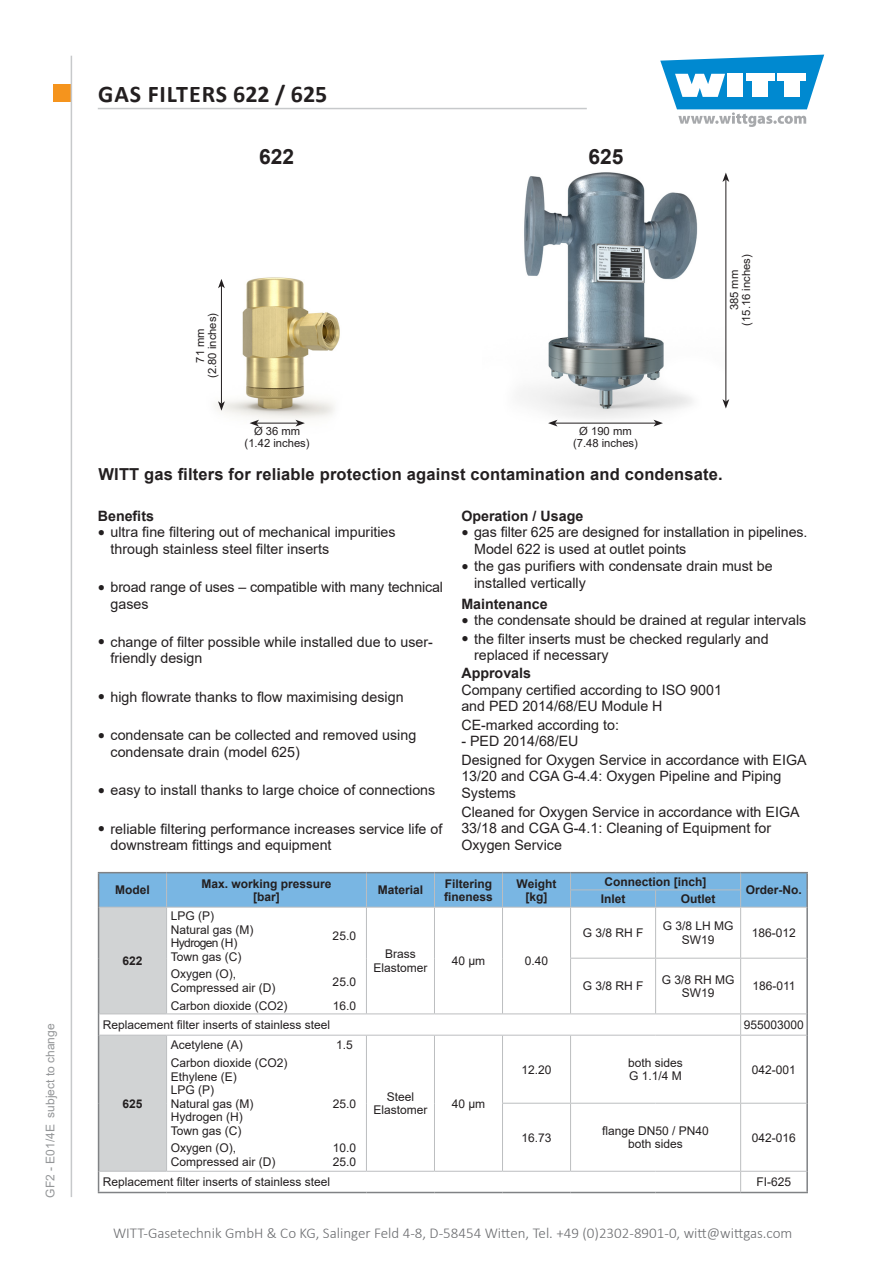
<style>
.page{position:relative;width:893px;height:1263px;background:#fff}
.page>*{position:absolute;margin:0;border:0;box-sizing:border-box;transform-origin:0 0}
.t1{font:700 24px "Calibri";letter-spacing:.035em;color:#231f20}
.Typ_Bez{font:700 21px "Arial";color:#231f20}
.Überschrift{font:700 16.5px "Arial";letter-spacing:.01em;color:#231f20}
.t2{font:300 15px "Calibri";color:#6b6c6f}
.Überschrift-2{font:14.25px/16.5px "Arial";color:#231f20}
.Überschrift-3{font:700 14.25px "Arial";color:#231f20}
.TD{font:700 14.25px "Arial";color:#231f20}
.Einleitungstext{font:12px/13.5px "Arial";color:#231f20}
.Einleitungstext-2{font:700 12px/13.5px "Arial";color:#231f20;text-align:center}
.t3{font:12px "Arial";color:#949698}
.Einleitungstext-3{font:12px/13.5px "Arial";letter-spacing:-.05em;color:#231f20}
.t4{font:11.25px/12px "Arial";color:#231f20;text-align:center}
.s1{font-family:"Bookman Old Style";font-size:12px}
</style>
<div class="page">
<div style="left:53px;top:85px;width:17px;height:17px;background:#f5941d"></div>
<svg style="left:660px;top:55px;width:164px;height:72px"></svg>
<hr style="left:71px;top:56px;width:1px;height:1141px;background:#c7c9cb">
<hr style="left:98px;top:108px;width:489px;height:1px;background:#c7c9cb">
<img style="left:216px;top:277px;width:124px;height:150px">
<img style="left:519px;top:172px;width:208px;height:255px">
<hr style="left:98px;top:872px;width:69px;height:1px;background:#808285">
<hr style="left:167px;top:872px;width:199px;height:1px;background:#808285">
<hr style="left:366px;top:872px;width:68px;height:1px;background:#808285">
<hr style="left:434px;top:872px;width:68px;height:1px;background:#808285">
<hr style="left:502px;top:872px;width:69px;height:1px;background:#808285">
<hr style="left:571px;top:872px;width:85px;height:1px;background:#808285">
<hr style="left:656px;top:872px;width:85px;height:1px;background:#808285">
<hr style="left:741px;top:872px;width:67px;height:1px;background:#808285">
<hr style="left:98px;top:1192px;width:69px;height:1px;background:#808285">
<hr style="left:167px;top:1192px;width:199px;height:1px;background:#808285">
<hr style="left:366px;top:1192px;width:68px;height:1px;background:#808285">
<hr style="left:434px;top:1192px;width:68px;height:1px;background:#808285">
<hr style="left:502px;top:1192px;width:69px;height:1px;background:#808285">
<hr style="left:571px;top:1192px;width:85px;height:1px;background:#808285">
<hr style="left:656px;top:1192px;width:85px;height:1px;background:#808285">
<hr style="left:741px;top:1192px;width:67px;height:1px;background:#808285">
<svg style="left:98px;top:873px;width:710px;height:319px"></svg>
<hr style="left:221px;top:286px;width:1px;height:118px;background:#231f20">
<svg style="left:218px;top:279px;width:7px;height:9px"></svg>
<svg style="left:218px;top:401px;width:7px;height:10px"></svg>
<hr style="left:257px;top:423px;width:41px;height:1px;background:#231f20">
<svg style="left:295px;top:420px;width:10px;height:6px"></svg>
<svg style="left:250px;top:420px;width:9px;height:6px"></svg>
<hr style="left:725px;top:180px;width:1px;height:222px;background:#231f20">
<svg style="left:722px;top:173px;width:7px;height:9px"></svg>
<svg style="left:722px;top:399px;width:7px;height:10px"></svg>
<hr style="left:555px;top:423px;width:101px;height:1px;background:#231f20">
<svg style="left:653px;top:420px;width:10px;height:6px"></svg>
<svg style="left:548px;top:420px;width:9px;height:6px"></svg>
<p class="t3" style="left:42px;top:1197px;width:176px;rotate:-90deg">GF2 - E01/4E subject to change</p>
<h1 class="t1" style="left:98px;top:77px;width:231px">GAS FILTERS 622 / 625</h1>
<p class="Typ_Bez" style="left:259px;top:142px;width:37px">622</p>
<p class="Typ_Bez" style="left:589px;top:142px;width:37px">625</p>
<p class="t4" style="left:194px;top:378px;width:67px;rotate:-90deg">71 mm<br>(2.80 inches)</p>
<p class="t4" style="left:728px;top:326px;width:73px;rotate:-90deg">385 mm (15.16 inches)</p>
<p class="t4" style="left:245px;top:425px;width:67px">Ø 36 mm (1.42 inches)</p>
<p class="t4" style="left:573px;top:425px;width:67px">Ø 190 mm (7.48 inches)</p>
<p class="Überschrift" style="left:99px;top:462px;width:626px">WITT gas filters for reliable protection against contamination and condensate.</p>
<p class="Überschrift-3" style="left:98px;top:506px;width:58px">Benefits</p>
<p class="Überschrift-2" style="left:111px;top:524px;width:287px;text-indent:-13px"><span class="s1">●</span> ultra fine filtering out of mechanical impurities through stainless steel filter inserts</p>
<p class="Überschrift-2" style="left:111px;top:579px;width:334px;text-indent:-13px"><span class="s1">●</span> broad range of uses – compatible with many technical gases</p>
<p class="Überschrift-2" style="left:111px;top:634px;width:324px;text-indent:-13px"><span class="s1">●</span> change of filter possible while installed due to user&shy;friendly design</p>
<p class="Überschrift-2" style="left:98px;top:688px;width:307px"><span class="s1">●</span> high flowrate thanks to flow maximising design</p>
<p class="Überschrift-2" style="left:111px;top:727px;width:307px;text-indent:-13px"><span class="s1">●</span> condensate can be collected and removed using condensate drain (model 625)</p>
<p class="Überschrift-2" style="left:98px;top:782px;width:339px"><span class="s1">●</span> easy to install thanks to large choice of connections</p>
<p class="Überschrift-2" style="left:111px;top:820px;width:333px;text-indent:-13px"><span class="s1">●</span> reliable filtering performance increases service life of downstream fittings and equipment</p>
<p class="Überschrift-3" style="left:461px;top:506px;width:123px">Operation / Usage</p>
<p class="Überschrift-2" style="left:474px;top:524px;width:335px;text-indent:-13px"><span class="s1">●</span> gas filter 625 are designed for installation in pipelines.<br>Model 622 is used at outlet points</p>
<p class="Überschrift-2" style="left:474px;top:558px;width:300px;text-indent:-13px"><span class="s1">●</span> the gas purifiers with condensate drain must be installed vertically</p>
<p class="Überschrift-3" style="left:461px;top:594px;width:88px">Maintenance</p>
<p class="Überschrift-2" style="left:461px;top:612px;width:346px"><span class="s1">●</span> the condensate should be drained at regular intervals</p>
<p class="Überschrift-2" style="left:474px;top:630px;width:296px;text-indent:-13px"><span class="s1">●</span> the filter inserts must be checked regularly and replaced if necessary</p>
<p class="TD" style="left:461px;top:663px;width:71px">Approvals</p>
<p class="Überschrift-2" style="left:461px;top:681px;width:262px">Company certified according to ISO 9001 and PED 2014/68/EU Module H</p>
<p class="Überschrift-2" style="left:461px;top:716px;width:159px">CE-marked according to:</p>
<p class="Überschrift-2" style="left:461px;top:733px;width:119px">- PED 2014/68/EU</p>
<p class="Überschrift-2" style="left:461px;top:751px;width:347px">Designed for Oxygen Service in accordance with EIGA<br>13/20 and CGA G-4.4: Oxygen Pipeline and Piping<br>Systems</p>
<p class="Überschrift-2" style="left:461px;top:803px;width:340px">Cleaned for Oxygen Service in accordance with EIGA<br>33/18 and CGA G-4.1: Cleaning of Equipment for<br>Oxygen Service</p>
<p class="Einleitungstext-2" style="left:115px;top:883px;width:36px">Model</p>
<p class="Einleitungstext-2" style="left:201px;top:877px;width:132px">Max. working pressure [bar]</p>
<p class="Einleitungstext-2" style="left:378px;top:883px;width:47px">Material</p>
<p class="Einleitungstext-2" style="left:444px;top:877px;width:50px;text-align:left">Filtering fineness</p>
<p class="Einleitungstext-2" style="left:517px;top:877px;width:41px">Weight [kg]</p>
<p class="Einleitungstext-2" style="left:605px;top:875px;width:103px">Connection [inch]</p>
<p class="Einleitungstext-2" style="left:601px;top:892px;width:26px">Inlet</p>
<p class="Einleitungstext-2" style="left:681px;top:892px;width:36px">Outlet</p>
<p class="Einleitungstext-2" style="left:746px;top:883px;width:58px">Order-No.</p>
<p class="Einleitungstext-2" style="left:123px;top:954px;width:22px">622</p>
<p class="Einleitungstext" style="left:171px;top:909px;width:84px">LPG (P)<br>Natural gas (M)</p>
<p class="Einleitungstext" style="left:333px;top:928px;width:25px">25.0</p>
<p class="Einleitungstext-3" style="left:171px;top:936px;width:72px">Hydrogen (H)<br>Town gas (C)</p>
<p class="Einleitungstext" style="left:171px;top:967px;width:106px">Oxygen (O),<br>Compressed air (D)</p>
<p class="Einleitungstext" style="left:333px;top:975px;width:25px">25.0</p>
<p class="Einleitungstext" style="left:171px;top:998px;width:118px">Carbon dioxide (CO2)</p>
<p class="Einleitungstext" style="left:333px;top:998px;width:25px">16.0</p>
<p class="Einleitungstext" style="left:373px;top:947px;width:56px;text-align:center">Brass<br>Elastomer</p>
<p class="Einleitungstext" style="left:452px;top:954px;width:35px">40 µm</p>
<p class="Einleitungstext" style="left:525px;top:954px;width:25px">0.40</p>
<p class="Einleitungstext" style="left:583px;top:926px;width:62px">G 3/8 RH F</p>
<p class="Einleitungstext" style="left:663px;top:919px;width:72px;text-align:center">G 3/8 LH MG<br>SW19</p>
<p class="Einleitungstext" style="left:752px;top:926px;width:46px">186-012</p>
<p class="Einleitungstext" style="left:583px;top:979px;width:62px">G 3/8 RH F</p>
<p class="Einleitungstext" style="left:662px;top:972px;width:74px;text-align:center">G 3/8 RH MG<br>SW19</p>
<p class="Einleitungstext" style="left:752px;top:979px;width:45px">186-011</p>
<p class="Einleitungstext" style="left:103px;top:1018px;width:229px">Replacement filter inserts of stainless steel</p>
<p class="Einleitungstext" style="left:744px;top:1018px;width:62px">955003000</p>
<p class="Einleitungstext-2" style="left:123px;top:1097px;width:22px">625</p>
<p class="Einleitungstext" style="left:171px;top:1038px;width:74px">Acetylene (A)</p>
<p class="Einleitungstext" style="left:336px;top:1038px;width:18px">1.5</p>
<p class="Einleitungstext" style="left:171px;top:1056px;width:118px">Carbon dioxide (CO2)<br>Ethylene (E)<br>LPG (P)<br>Natural gas (M)</p>
<p class="Einleitungstext" style="left:333px;top:1096px;width:25px">25.0</p>
<p class="Einleitungstext" style="left:171px;top:1110px;width:74px">Hydrogen (H)<br>Town gas (C)</p>
<p class="Einleitungstext" style="left:171px;top:1141px;width:67px">Oxygen (O),</p>
<p class="Einleitungstext" style="left:333px;top:1141px;width:25px">10.0</p>
<p class="Einleitungstext" style="left:171px;top:1155px;width:106px">Compressed air (D)</p>
<p class="Einleitungstext" style="left:333px;top:1155px;width:25px">25.0</p>
<p class="Einleitungstext" style="left:373px;top:1090px;width:56px;text-align:center">Steel<br>Elastomer</p>
<p class="Einleitungstext" style="left:452px;top:1096px;width:35px">40 µm</p>
<p class="Einleitungstext" style="left:521px;top:1062px;width:32px">12.20</p>
<p class="Einleitungstext" style="left:628px;top:1056px;width:56px">both sides<br>G 1.1/4 M</p>
<p class="Einleitungstext" style="left:752px;top:1062px;width:46px">042-001</p>
<p class="Einleitungstext" style="left:521px;top:1130px;width:32px">16.73</p>
<p class="Einleitungstext" style="left:602px;top:1124px;width:108px;text-align:center">flange DN50 / PN40 both sides</p>
<p class="Einleitungstext" style="left:752px;top:1130px;width:46px">042-016</p>
<p class="Einleitungstext" style="left:103px;top:1175px;width:229px">Replacement filter inserts of stainless steel</p>
<p class="Einleitungstext" style="left:757px;top:1175px;width:36px">FI-625</p>
<p class="t2" style="left:113px;top:1224px;width:681px">WITT-Gasetechnik GmbH &amp; Co KG, Salinger Feld 4-8, D-58454 Witten, Tel. +49 (0)2302-8901-0, witt@wittgas.com</p>
</div>
